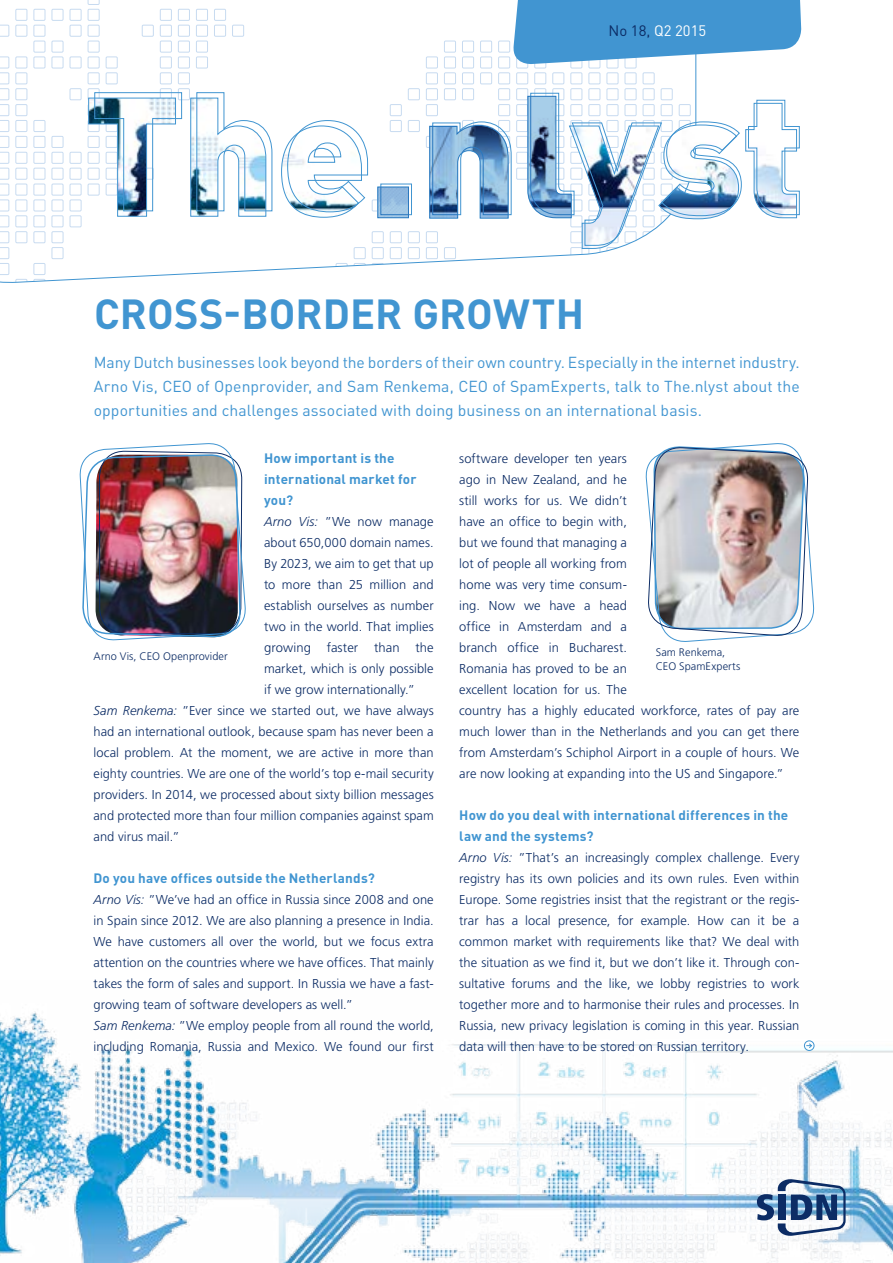
<style>
.page{position:relative;width:893px;height:1263px;background:#fff}
.page>*{position:absolute;margin:0;border:0;box-sizing:border-box;transform-origin:0 0}
.kop_1{font:700 41.55px "DIN Pro";color:#4195d1}
.inleiding{font:15.75px/24px "DIN Pro";letter-spacing:.005em;color:#4195d1;text-align:justify}
.t1{font:15px "DIN Pro";color:#fff}
.tussenkopje{font:700 13.5px/21px "DIN Pro";letter-spacing:.015em;color:#4195d1}
.bodytekst{font:300 12.9px/21px "Frutiger LT Std";letter-spacing:.005em;color:#0c2c65;text-align:justify}
.bijschrift{font:300 10.95px "Frutiger LT Std";letter-spacing:.005em;color:#0c2c65}
.s1{color:#0c2c65}
.s2{font-style:italic}
</style>
<div class="page">
<img style="left:0;top:1012px;width:893px;height:251px">
<svg style="left:0;top:0;width:697px;height:283px"></svg>
<svg style="left:507px;top:0;width:295px;height:65px;background:#5fa6d8"></svg>
<div style="left:380px;top:184px;width:32px;height:31px;border:1px solid #4195d1"></div>
<svg style="left:527px;top:92px;width:273px;height:157px"></svg>
<svg style="left:377px;top:187px;width:32px;height:31px"></svg>
<svg style="left:429px;top:121px;width:83px;height:98px"></svg>
<svg style="left:88px;top:92px;width:280px;height:126px"></svg>
<div style="left:804px;top:1040px;width:10px;height:11px;border:1px solid #4195d1;border-radius:50%"></div>
<svg style="left:806px;top:1043px;width:6px;height:6px"></svg>
<svg style="left:757px;top:1179px;width:89px;height:57px"></svg>
<svg style="left:99px;top:0;width:143px;height:283px"></svg>
<img style="left:79px;top:443px;width:167px;height:198px">
<img style="left:645px;top:443px;width:170px;height:199px">
<p class="t1" style="left:608px;top:21px;width:99px"><span class="s1">No 18,</span> Q2 2015</p>
<p class="kop_1" style="left:94px;top:286px;width:492px">CROSS-BORDER GROWTH</p>
<p class="inleiding" style="left:94px;top:350px;width:707px">Many Dutch businesses look beyond the borders of their own country. Especially in the internet industry.<br>Arno Vis, CEO of Openprovider, and Sam Renkema, CEO of SpamExperts, talk to The.nlyst about the opportunities and challenges associated with doing business on an international basis.</p>
<p class="tussenkopje" style="left:264px;top:447px;width:154px">How important is the international market for you?</p>
<p class="bodytekst" style="left:264px;top:511px;width:171px"><span class="s2">Arno Vis:</span> ”We now manage about 650,000 domain names.<br>By 2023, we aim to get that up to more than 25 million and establish ourselves as number two in the world. That implies growing faster than the market, which is only possible if we grow internationally.”</p>
<p class="bodytekst" style="left:94px;top:700px;width:342px"><span class="s2">Sam Renkema:</span> ”Ever since we started out, we have always had an international outlook, because spam has never been a local problem. At the moment, we are active in more than eighty countries. We are one of the world’s top e-mail security providers. In 2014, we processed about sixty billion messages and protected more than four million companies against spam and virus mail.”</p>
<p class="tussenkopje" style="left:94px;top:867px;width:283px">Do you have offices outside the Netherlands?</p>
<p class="bodytekst" style="left:94px;top:889px;width:342px"><span class="s2">Arno Vis:</span> ”We’ve had an office in Russia since 2008 and one in Spain since 2012. We are also planning a presence in India.<br>We have customers all over the world, but we focus extra attention on the countries where we have offices. That mainly takes the form of sales and support. In Russia we have a fast&shy;growing team of software developers as well.”</p>
<p class="bodytekst" style="left:94px;top:1015px;width:342px"><span class="s2">Sam Renkema:</span> ”We employ people from all round the world, including Romania, Russia and Mexico. We found our first</p>
<p class="bijschrift" style="left:94px;top:650px;width:136px">Arno Vis, CEO Openprovider</p>
<p class="bodytekst" style="left:459px;top:448px;width:342px;text-align:left">software developer ten years<br>ago in New Zealand, and he<br>still works for us. We didn’t<br>have an office to begin with,<br>but we found that managing a<br>lot of people all working from<br>home was very time consum-<br>ing. Now we have a head<br>office in Amsterdam and a<br>branch office in Bucharest.<br>Romania has proved to be an<br>excellent location for us. The<br>country has a highly educated workforce, rates of pay are much lower than in the Netherlands and you can get there from Amsterdam’s Schiphol Airport in a couple of hours. We are now looking at expanding into the US and Singapore.”</p>
<p class="tussenkopje" style="left:459px;top:804px;width:331px">How do you deal with international differences in the law and the systems?</p>
<p class="bodytekst" style="left:459px;top:847px;width:342px"><span class="s2">Arno Vis:</span> ”That’s an increasingly complex challenge. Every registry has its own policies and its own rules. Even within Europe. Some registries insist that the registrant or the regis&shy;trar has a local presence, for example. How can it be a common market with requirements like that? We deal with the situation as we find it, but we don’t like it. Through con&shy;sultative forums and the like, we lobby registries to work together more and to harmonise their rules and processes. In Russia, new privacy legislation is coming in this year. Russian data will then have to be stored on Russian territory.</p>
<p class="bijschrift" style="left:656px;top:646px;width:71px">Sam Renkema,</p>
<p class="bijschrift" style="left:656px;top:660px;width:86px">CEO SpamExperts</p>
</div>
